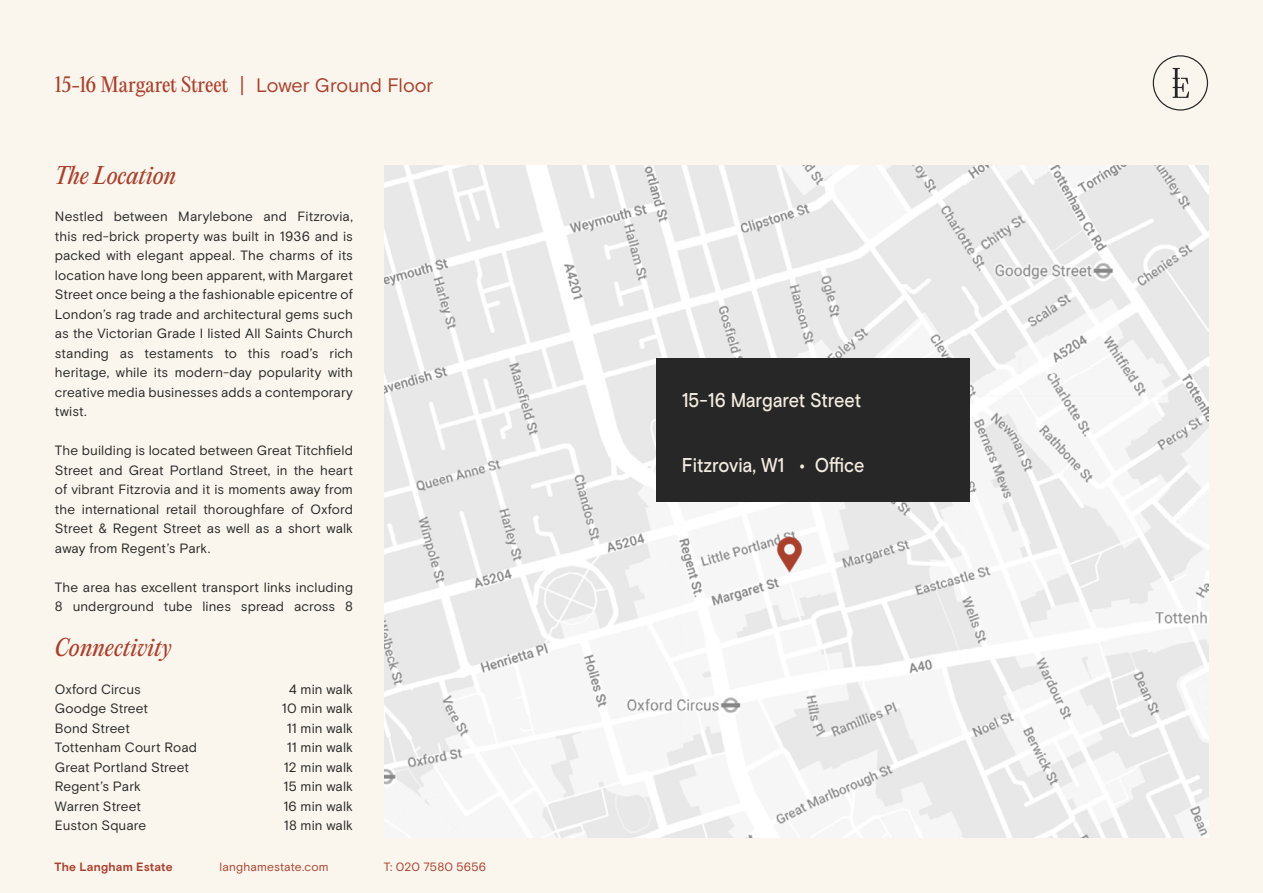
<style>
.page{position:relative;width:1263px;height:893px;background:#faf5ed}
.page>*{position:absolute;margin:0;border:0;box-sizing:border-box;transform-origin:0 0}
.Body_L{font:italic 22.5px "PP Editorial New";color:#a9402c}
.t1{font:500 19.95px "Basis Grotesque Pro";letter-spacing:-.005em;color:#f3ebdf;scale:.9 1}
.t2{font:19.5px "PP Editorial New";letter-spacing:-.005em;color:#a9402c}
.PG_Title{font:13.5px/19.5px "Basis Grotesque Pro";letter-spacing:.01em;color:#262726;text-align:justify}
.Body_L-2{font:13.5px "Basis Grotesque Pro";letter-spacing:.005em;color:#262726}
.t3{font:12px "Basis Grotesque Pro";letter-spacing:.01em;color:#a9402c}
.t4{font:700 12px "Basis Grotesque Pro";letter-spacing:.015em;color:#a9402c}
.s1{font-family:"Basis Grotesque Pro"}
</style>
<div class="page">
<svg style="left:1153px;top:55px;width:55px;height:56px"></svg>
<img style="left:384px;top:166px;width:824px;height:672px">
<div style="left:656px;top:358px;width:313px;height:144px;background:#262726"></div>
<img style="left:767px;top:531px;width:46px;height:47px">
<h3 class="t2" style="left:55px;top:71px;width:380px">15-16 Margaret Street | <span class="s1">Lower Ground Floor</span></h3>
<p class="Body_L" style="left:55px;top:160px;width:123px">The Location</p>
<p class="PG_Title" style="left:55px;top:207px;width:300px">Nestled between Marylebone and Fitzrovia, this red-brick property was built in 1936 and is packed with elegant appeal. The charms of its location have long been apparent, with Margaret Street once being a the fashionable epicentre of London’s rag trade and architectural gems such as the Victorian Grade I listed All Saints Church standing as testaments to this road’s rich heritage, while its modern-day popularity with creative media businesses adds a contemporary twist.</p>
<p class="PG_Title" style="left:55px;top:441px;width:300px">The building is located between Great Titchfield Street and Great Portland Street, in the heart of vibrant Fitzrovia and it is moments away from the international retail thoroughfare of Oxford Street &amp; Regent Street as well as a short walk away from Regent’s Park.</p>
<p class="PG_Title" style="left:55px;top:578px;width:300px">The area has excellent transport links including<br>8 underground tube lines spread across 8</p>
<p class="Body_L" style="left:55px;top:631px;width:118px">Connectivity</p>
<p class="Body_L-2" style="left:55px;top:681px;width:87px">Oxford Circus</p>
<p class="Body_L-2" style="left:289px;top:681px;width:66px">4 min walk</p>
<p class="Body_L-2" style="left:55px;top:701px;width:95px">Goodge Street</p>
<p class="Body_L-2" style="left:282px;top:701px;width:72px">10 min walk</p>
<p class="Body_L-2" style="left:55px;top:720px;width:77px">Bond Street</p>
<p class="Body_L-2" style="left:287px;top:720px;width:67px">11 min walk</p>
<p class="Body_L-2" style="left:55px;top:740px;width:144px">Tottenham Court Road</p>
<p class="Body_L-2" style="left:287px;top:740px;width:67px">11 min walk</p>
<p class="Body_L-2" style="left:55px;top:759px;width:136px">Great Portland Street</p>
<p class="Body_L-2" style="left:284px;top:759px;width:71px">12 min walk</p>
<p class="Body_L-2" style="left:55px;top:779px;width:88px">Regent’s Park</p>
<p class="Body_L-2" style="left:283px;top:779px;width:71px">15 min walk</p>
<p class="Body_L-2" style="left:55px;top:798px;width:88px">Warren Street</p>
<p class="Body_L-2" style="left:283px;top:798px;width:71px">16 min walk</p>
<p class="Body_L-2" style="left:55px;top:818px;width:93px">Euston Square</p>
<p class="Body_L-2" style="left:284px;top:818px;width:71px">18 min walk</p>
<p class="t4" style="left:55px;top:860px;width:120px">The Langham Estate</p>
<p class="t3" style="left:220px;top:860px;width:110px">langhamestate.com</p>
<p class="t3" style="left:384px;top:860px;width:104px">T: 020 7580 5656</p>
<p class="t1" style="left:682px;top:389px;width:201px">15-16 Margaret Street</p>
<p class="t1" style="left:682px;top:453px;width:205px">Fitzrovia, W1 • Office</p>
</div>
